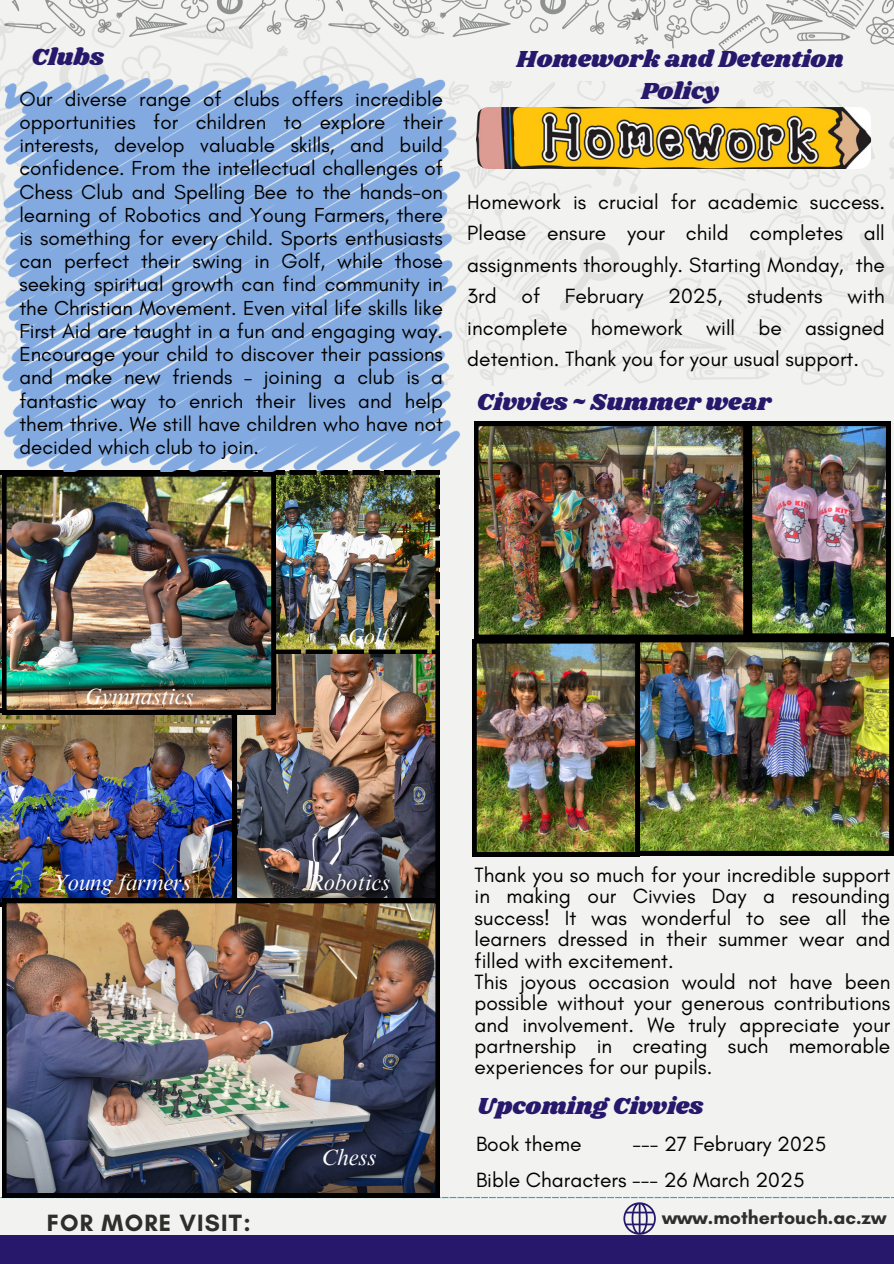
<style>
.page{position:relative;width:894px;height:1264px;background:#fff}
.page>*{position:absolute;margin:0;border:0;box-sizing:border-box;transform-origin:0 0}
.t1{font:24px/32.7px "Shrikhand";color:#27186c;text-align:center}
.t2{font:700 24px "Glacial Indifference";letter-spacing:.05em;color:#2e2e2a}
.t3{font:italic 22.5px "Times NRMT Pro";color:#fff}
.t4{font:21px/21.3px "Glacial Indifference";color:#000;text-align:justify}
.t5{font:20.7px/23.2px "Glacial Indifference";color:#000;text-align:justify}
.t6{font:700 19.5px "Glacial Indifference";color:#2e2e2a}
</style>
<div class="page">
<div style="left:0;top:0;width:893px;height:1263px;background:#f2f3f0"></div>
<div style="left:0;top:1234px;width:893px;height:29px;background:#27186c"></div>
<img style="left:12px;top:0;width:313px;height:13px">
<img style="left:634px;top:0;width:259px;height:52px">
<svg style="left:0;top:1197px;width:893px;height:37px"></svg>
<img style="left:460px;top:82px;width:433px;height:304px">
<img style="left:0;top:13px;width:425px;height:356px">
<img style="left:0;top:712px;width:232px;height:194px">
<img style="left:325px;top:0;width:326px;height:36px">
<img style="left:232px;top:654px;width:207px;height:244px">
<img style="left:2px;top:898px;width:438px;height:299px">
<img style="left:275px;top:475px;width:164px;height:179px">
<img style="left:2px;top:73px;width:458px;height:402px">
<img style="left:2px;top:472px;width:273px;height:242px">
<img style="left:476px;top:107px;width:394px;height:62px;border-radius:12px">
<img style="left:474px;top:421px;width:273px;height:218px">
<img style="left:747px;top:421px;width:143px;height:216px">
<img style="left:619px;top:638px;width:274px;height:217px">
<img style="left:472px;top:639px;width:167px;height:217px">
<p class="t1" style="left:31px;top:42px;width:74px">Clubs</p>
<p class="t5" style="left:19px;top:87px;width:425px">Our diverse range of clubs offers incredible opportunities for children to explore their interests, develop valuable skills, and build confidence. From the intellectual challenges of Chess Club and Spelling Bee to the hands-on learning of Robotics and Young Farmers, there is something for every child. Sports enthusiasts can perfect their swing in Golf, while those seeking spiritual growth can find community in the Christian Movement. Even vital life skills like First Aid are taught in a fun and engaging way.<br>Encourage your child to discover their passions and make new friends – joining a club is a fantastic way to enrich their lives and help them thrive. We still have children who have not decided which club to join.</p>
<p class="t1" style="left:516px;top:43px;width:328px">Homework and Detention<br>Policy</p>
<h2 class="t4" style="left:467px;top:185px;width:419px;line-height:31.5px">Homework is crucial for academic success.<br>Please ensure your child completes all assignments thoroughly. Starting Monday, the 3rd of February 2025, students with incomplete homework will be assigned detention. Thank you for your usual support.</h2>
<h2 class="t1" style="left:477px;top:386px;width:296px">Civvies ~ Summer wear</h2>
<p class="t3" style="left:85px;top:687px;width:110px">Gymnastics</p>
<p class="t3" style="left:347px;top:627px;width:43px">Golf</p>
<p class="t3" style="left:51px;top:873px;width:141px">Young farmers</p>
<p class="t3" style="left:307px;top:873px;width:84px">Robotics</p>
<h2 class="t3" style="left:321px;top:1148px;width:56px">Chess</h2>
<p class="t4" style="left:474px;top:864px;width:417px">Thank you so much for your incredible support in making our Civvies Day a resounding success! It was wonderful to see all the learners dressed in their summer wear and filled with excitement.</p>
<p class="t4" style="left:474px;top:970px;width:417px">This joyous occasion would not have been possible without your generous contributions and involvement. We truly appreciate your partnership in creating such memorable experiences for our pupils.</p>
<p class="t1" style="left:477px;top:1090px;width:228px">Upcoming Civvies</p>
<p class="t4" style="left:476px;top:1133px;width:107px">Book theme</p>
<p class="t4" style="left:632px;top:1133px;width:195px">--- 27 February 2025</p>
<h2 class="t4" style="left:476px;top:1169px;width:330px">Bible Characters --- 26 March 2025</h2>
<p class="t2" style="left:47px;top:1207px;width:205px">FOR MORE VISIT:</p>
<p class="t6" style="left:661px;top:1205px;width:226px">www.mothertouch.ac.zw</p>
</div>
